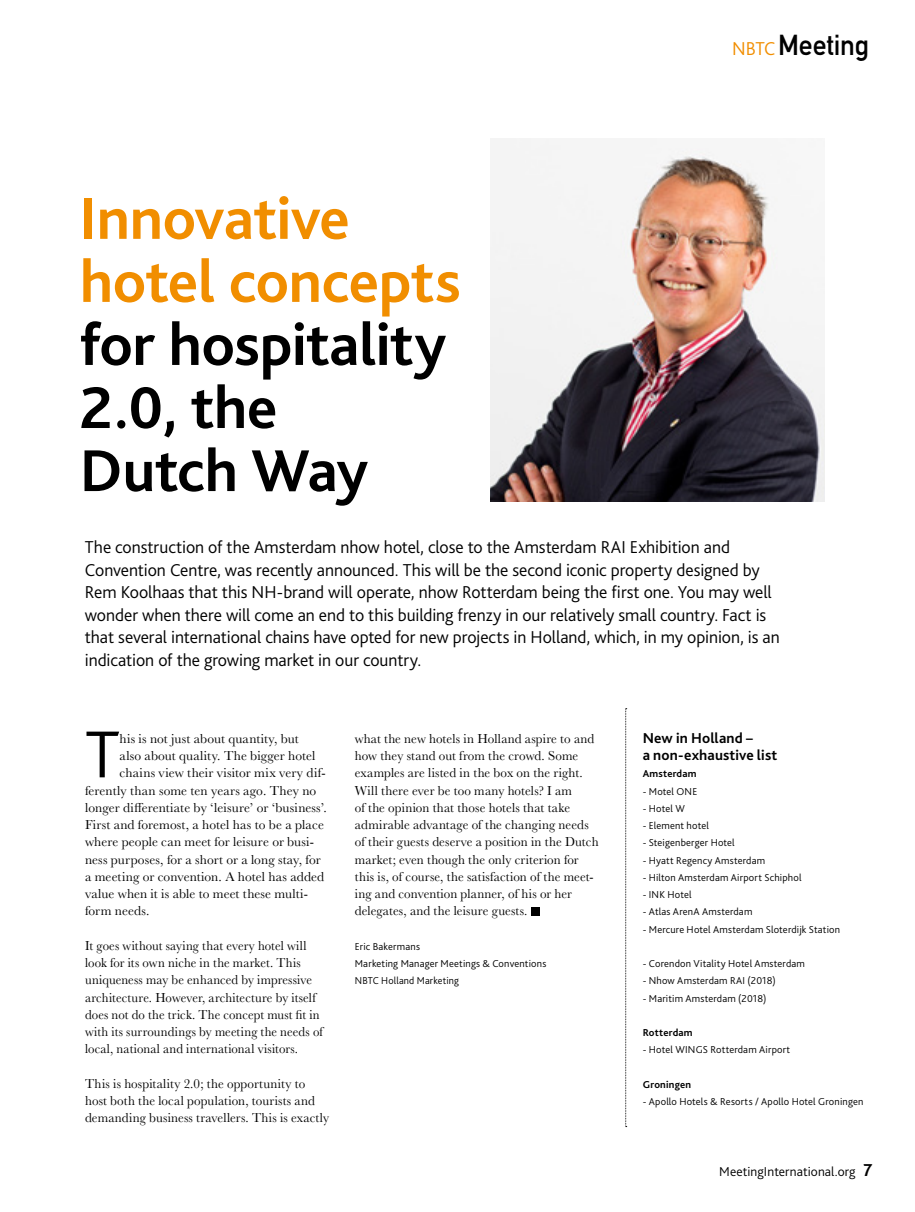
<style>
.page{position:relative;width:915px;height:1212px;background:#fff}
.page>*{position:absolute;margin:0;border:0;box-sizing:border-box;transform-origin:0 0}
.t1{font:300 69.45px "Bliss 2";color:#000}
.t2{font:700 61.65px/63px "Bliss 2";letter-spacing:-.01em;color:#000}
.t3{font:700 61.65px/63px "Bliss 2";letter-spacing:-.01em;color:#f18e00}
.t4{font:28.5px "DIN Mittelschrift";letter-spacing:-.005em;color:#000}
.t5{font:300 18px/22.5px "Bliss 2";letter-spacing:-.005em;color:#000}
.t6{font:700 15px/17.2px "Bliss 2";letter-spacing:.01em;color:#000}
.t7{font:13.5px/17.2px "Baskerville";letter-spacing:.01em;color:#000}
.t8{font:13.5px/17.2px "Baskerville";letter-spacing:.01em;color:#000;scale:.95 1}
.t9{font:300 13.5px "Bliss 2";letter-spacing:.005em;color:#000}
.t10{font:300 10.5px/17.2px "Bliss 2";letter-spacing:.015em;color:#000}
.t11{font:700 10.5px "Bliss 2";letter-spacing:.02em;color:#000}
.s1{font-family:"Bliss 2";font-weight:300;font-size:19.5px;color:#f18e00}
.s2{font-weight:700;font-size:18px}
</style>
<div class="page">
<div style="left:530px;top:907px;width:9px;height:8px;background:#000"></div>
<img style="left:490px;top:139px;width:334px;height:362px">
<svg style="left:625px;top:708px;width:1px;height:419px"></svg>
<h2 class="t3" style="left:80px;top:185px;width:383px">Innovative hotel concepts</h2>
<h2 class="t2" style="left:80px;top:311px;width:368px">for hospitality<br>2.0, the<br>Dutch Way</h2>
<h3 class="t4" style="left:731px;top:29px;width:138px"><span class="s1">NBTC</span> Meeting</h3>
<p class="t5" style="left:85px;top:535px;width:696px">The construction of the Amsterdam nhow hotel, close to the Amsterdam RAI Exhibition and Convention Centre, was recently announced. This will be the second iconic property designed by Rem Koolhaas that this NH-brand will operate, nhow Rotterdam being the first one. You may well wonder when there will come an end to this building frenzy in our relatively small country. Fact is that several international chains have opted for new projects in Holland, which, in my opinion, is an indication of the growing market in our country.</p>
<h1 class="t1" style="left:85px;top:711px;width:36px">T</h1>
<p class="t7" style="left:119px;top:730px;width:181px">his is not just about quantity, but</p>
<p class="t7" style="left:119px;top:747px;width:197px">also about quality. The bigger hotel</p>
<p class="t7" style="left:119px;top:764px;width:207px">chains view their visitor mix very dif-</p>
<p class="t7" style="left:85px;top:782px;width:232px">ferently than some ten years ago. They no</p>
<p class="t7" style="left:85px;top:799px;width:243px">longer differentiate by ‘leisure’ or ‘business’.</p>
<p class="t7" style="left:85px;top:816px;width:240px">First and foremost, a hotel has to be a place</p>
<p class="t7" style="left:85px;top:833px;width:230px">where people can meet for leisure or busi-</p>
<p class="t7" style="left:85px;top:851px;width:237px">ness purposes, for a short or a long stay, for</p>
<p class="t7" style="left:85px;top:868px;width:240px">a meeting or convention. A hotel has added</p>
<p class="t7" style="left:85px;top:885px;width:224px">value when it is able to meet these multi-</p>
<p class="t7" style="left:85px;top:902px;width:66px">form needs.</p>
<p class="t8" style="left:85px;top:937px;width:252px">It goes without saying that every hotel will look for its own niche in the market. This uniqueness may be enhanced by impressive architecture. However, architecture by itself does not do the trick. The concept must fit in with its surroundings by meeting the needs of local, national and international visitors.</p>
<p class="t7" style="left:85px;top:1075px;width:245px">This is hospitality 2.0; the opportunity to host both the local population, tourists and demanding business travellers. This is exactly</p>
<p class="t7" style="left:354px;top:730px;width:245px">what the new hotels in Holland aspire to and how they stand out from the crowd. Some examples are listed in the box on the right.<br>Will there ever be too many hotels? I am<br>of the opinion that those hotels that take admirable advantage of the changing needs of their guests deserve a position in the Dutch market; even though the only criterion for this is, of course, the satisfaction of the meet&shy;ing and convention planner, of his or her delegates, and the leisure guests.</p>
<p class="t10" style="left:354px;top:937px;width:193px">Eric Bakermans<br>Marketing Manager Meetings &amp; Conventions<br>NBTC Holland Marketing</p>
<p class="t6" style="left:642px;top:729px;width:136px">New in Holland –<br>a non-exhaustive list</p>
<p class="t11" style="left:642px;top:767px;width:55px">Amsterdam</p>
<p class="t10" style="left:642px;top:782px;width:56px">- Motel ONE</p>
<p class="t10" style="left:642px;top:799px;width:44px">- Hotel W</p>
<p class="t10" style="left:642px;top:817px;width:68px">- Element hotel</p>
<p class="t10" style="left:642px;top:834px;width:94px">- Steigenberger Hotel</p>
<p class="t10" style="left:642px;top:851px;width:124px">- Hyatt Regency Amsterdam</p>
<p class="t10" style="left:642px;top:868px;width:160px">- Hilton Amsterdam Airport Schiphol</p>
<p class="t10" style="left:642px;top:886px;width:50px">- INK Hotel</p>
<p class="t10" style="left:642px;top:903px;width:111px">- Atlas ArenA Amsterdam</p>
<p class="t10" style="left:642px;top:920px;width:199px">- Mercure Hotel Amsterdam Sloterdijk Station</p>
<p class="t10" style="left:642px;top:955px;width:164px">- Corendon Vitality Hotel Amsterdam</p>
<p class="t10" style="left:642px;top:972px;width:134px">- Nhow Amsterdam RAI (2018)</p>
<p class="t10" style="left:642px;top:989px;width:125px">- Maritim Amsterdam (2018)</p>
<p class="t11" style="left:642px;top:1026px;width:51px">Rotterdam</p>
<p class="t10" style="left:642px;top:1041px;width:149px">- Hotel WINGS Rotterdam Airport</p>
<p class="t11" style="left:642px;top:1078px;width:50px">Groningen</p>
<p class="t10" style="left:642px;top:1093px;width:222px">- Apollo Hotels &amp; Resorts / Apollo Hotel Groningen</p>
<p class="t9" style="left:718px;top:1163px;width:155px">MeetingInternational.org <span class="s2">7</span></p>
</div>
